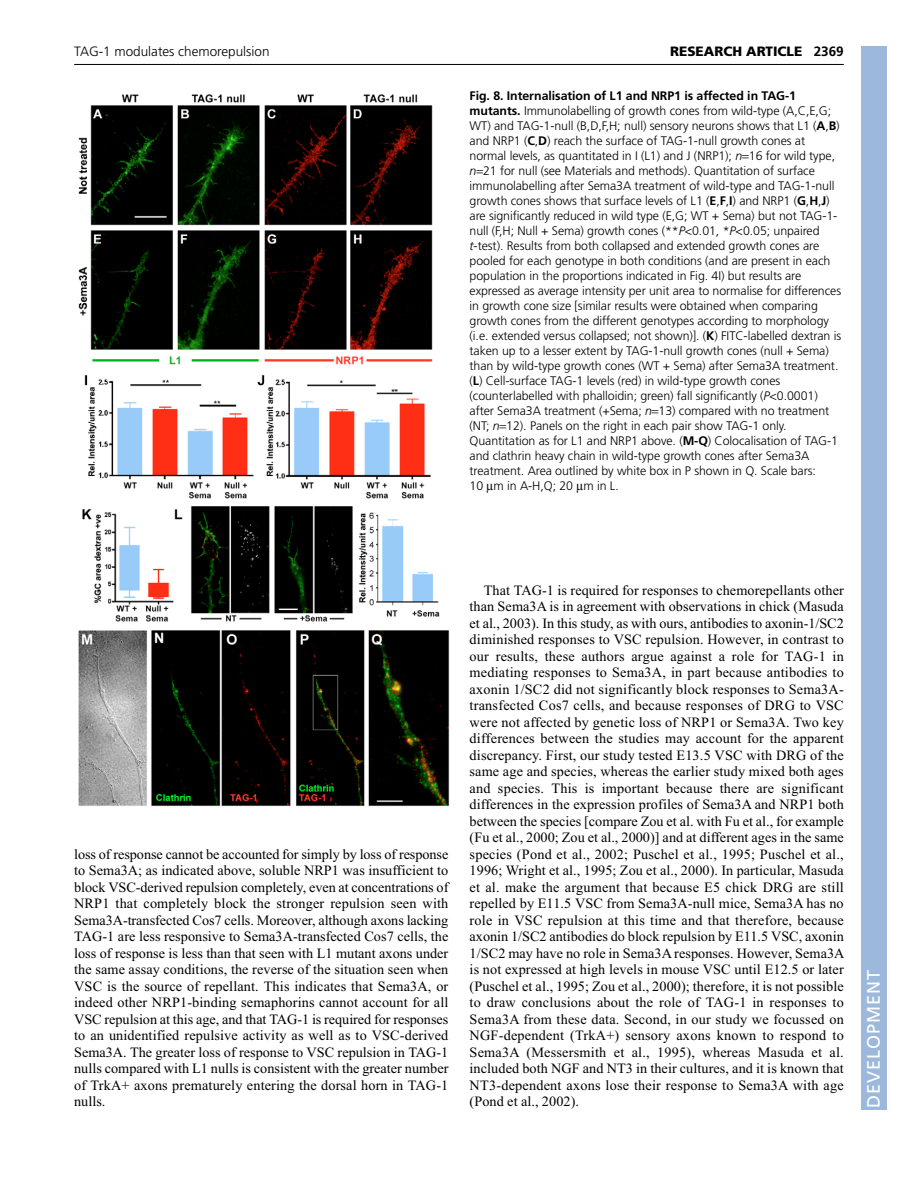
<style>
.page{position:relative;width:918px;height:1188px;background:#fff}
.page>*{position:absolute;margin:0;border:0;box-sizing:border-box;transform-origin:0 0}
.t1{font:18px "Frutiger LT Std";letter-spacing:.055em;color:#fff}
.t2{font:14.25px/16.5px "Times New Roman";letter-spacing:.01em;color:#000;text-align:justify}
.t3{font:300 13.5px "Frutiger LT Std";color:#000}
.t4{font:900 13.5px "Frutiger LT Std";color:#000}
.t5{font:300 12.3px/15px "Frutiger LT Std";letter-spacing:-.005em;color:#000}
.s1{font-weight:700}
.s2{font-style:italic}
</style>
<div class="page">
<hr style="left:74px;top:64px;width:770px;height:1px;background:#000">
<img style="left:78px;top:94px;width:372px;height:712px">
<div style="left:861px;top:46px;width:25px;height:1064px;background:#9cb9db"></div>
<p class="t3" style="left:74px;top:46px;width:197px">TAG-1 modulates chemorepulsion</p>
<p class="t4" style="left:670px;top:46px;width:175px">RESEARCH ARTICLE <span class="s1">2369</span></p>
<p class="t5" style="left:470px;top:89px;width:373px"><span class="s1">Fig. 8. Internalisation of L1 and NRP1 is affected in TAG-1 mutants.</span> Immunolabelling of growth cones from wild-type (A,C,E,G; WT) and TAG-1-null (B,D,F,H; null) sensory neurons shows that L1 (<span class="s1">A</span>,<span class="s1">B</span>) and NRP1 (<span class="s1">C</span>,<span class="s1">D</span>) reach the surface of TAG-1-null growth cones at normal levels, as quantitated in I (L1) and J (NRP1); <span class="s2">n</span> 16 for wild type, <span class="s2">n</span> 21 for null (see Materials and methods). Quantitation of surface immunolabelling after Sema3A treatment of wild-type and TAG-1-null growth cones shows that surface levels of L1 (<span class="s1">E</span>,<span class="s1">F</span>,<span class="s1">I</span>) and NRP1 (<span class="s1">G</span>,<span class="s1">H</span>,<span class="s1">J</span>) are significantly reduced in wild type (E,G; WT + Sema) but not TAG-1- null (F,H; Null + Sema) growth cones (**<span class="s2">P</span>&lt;0.01, *<span class="s2">P</span>&lt;0.05; unpaired <span class="s2">t</span>-test). Results from both collapsed and extended growth cones are pooled for each genotype in both conditions (and are present in each population in the proportions indicated in Fig. 4I) but results are expressed as average intensity per unit area to normalise for differences in growth cone size [similar results were obtained when comparing growth cones from the different genotypes according to morphology (i.e. extended versus collapsed; not shown)]. (<span class="s1">K</span>) FITC-labelled dextran is taken up to a lesser extent by TAG-1-null growth cones (null + Sema) than by wild-type growth cones (WT + Sema) after Sema3A treatment. (<span class="s1">L</span>) Cell-surface TAG-1 levels (red) in wild-type growth cones (counterlabelled with phalloidin; green) fall significantly (<span class="s2">P</span>&lt;0.0001) after Sema3A treatment (+Sema; <span class="s2">n</span> 13) compared with no treatment (NT; <span class="s2">n</span> 12). Panels on the right in each pair show TAG-1 only.<br>Quantitation as for L1 and NRP1 above. (<span class="s1">M-Q</span>) Colocalisation of TAG-1 and clathrin heavy chain in wild-type growth cones after Sema3A treatment. Area outlined by white box in P shown in Q. Scale bars:<br>10 m in A-H,Q; 20 m in L.</p>
<p class="t2" style="left:74px;top:847px;width:376px">loss of response cannot be accounted for simply by loss of response to Sema3A; as indicated above, soluble NRP1 was insufficient to block VSC-derived repulsion completely, even at concentrations of NRP1 that completely block the stronger repulsion seen with Sema3A-transfected Cos7 cells. Moreover, although axons lacking TAG-1 are less responsive to Sema3A-transfected Cos7 cells, the loss of response is less than that seen with L1 mutant axons under the same assay conditions, the reverse of the situation seen when VSC is the source of repellant. This indicates that Sema3A, or indeed other NRP1-binding semaphorins cannot account for all VSC repulsion at this age, and that TAG-1 is required for responses to an unidentified repulsive activity as well as to VSC-derived Sema3A. The greater loss of response to VSC repulsion in TAG-1 nulls compared with L1 nulls is consistent with the greater number of TrkA+ axons prematurely entering the dorsal horn in TAG-1 nulls.</p>
<p class="t2" style="left:470px;top:583px;width:376px;text-indent:14px">That TAG-1 is required for responses to chemorepellants other than Sema3A is in agreement with observations in chick (Masuda et al., 2003). In this study, as with ours, antibodies to axonin-1/SC2 diminished responses to VSC repulsion. However, in contrast to our results, these authors argue against a role for TAG-1 in mediating responses to Sema3A, in part because antibodies to axonin 1/SC2 did not significantly block responses to Sema3A&shy;transfected Cos7 cells, and because responses of DRG to VSC were not affected by genetic loss of NRP1 or Sema3A. Two key differences between the studies may account for the apparent discrepancy. First, our study tested E13.5 VSC with DRG of the same age and species, whereas the earlier study mixed both ages and species. This is important because there are significant differences in the expression profiles of Sema3A and NRP1 both between the species [compare Zou et al. with Fu et al., for example (Fu et al., 2000; Zou et al., 2000)] and at different ages in the same species (Pond et al., 2002; Puschel et al., 1995; Puschel et al., 1996; Wright et al., 1995; Zou et al., 2000). In particular, Masuda et al. make the argument that because E5 chick DRG are still repelled by E11.5 VSC from Sema3A-null mice, Sema3A has no role in VSC repulsion at this time and that therefore, because axonin 1/SC2 antibodies do block repulsion by E11.5 VSC, axonin 1/SC2 may have no role in Sema3A responses. However, Sema3A is not expressed at high levels in mouse VSC until E12.5 or later (Puschel et al., 1995; Zou et al., 2000); therefore, it is not possible to draw conclusions about the role of TAG-1 in responses to Sema3A from these data. Second, in our study we focussed on NGF-dependent (TrkA+) sensory axons known to respond to Sema3A (Messersmith et al., 1995), whereas Masuda et al. included both NGF and NT3 in their cultures, and it is known that NT3-dependent axons lose their response to Sema3A with age (Pond et al., 2002).</p>
<p class="t1" style="left:863px;top:1108px;width:140px;rotate:-90deg">DEVELOPMENT</p>
</div>
